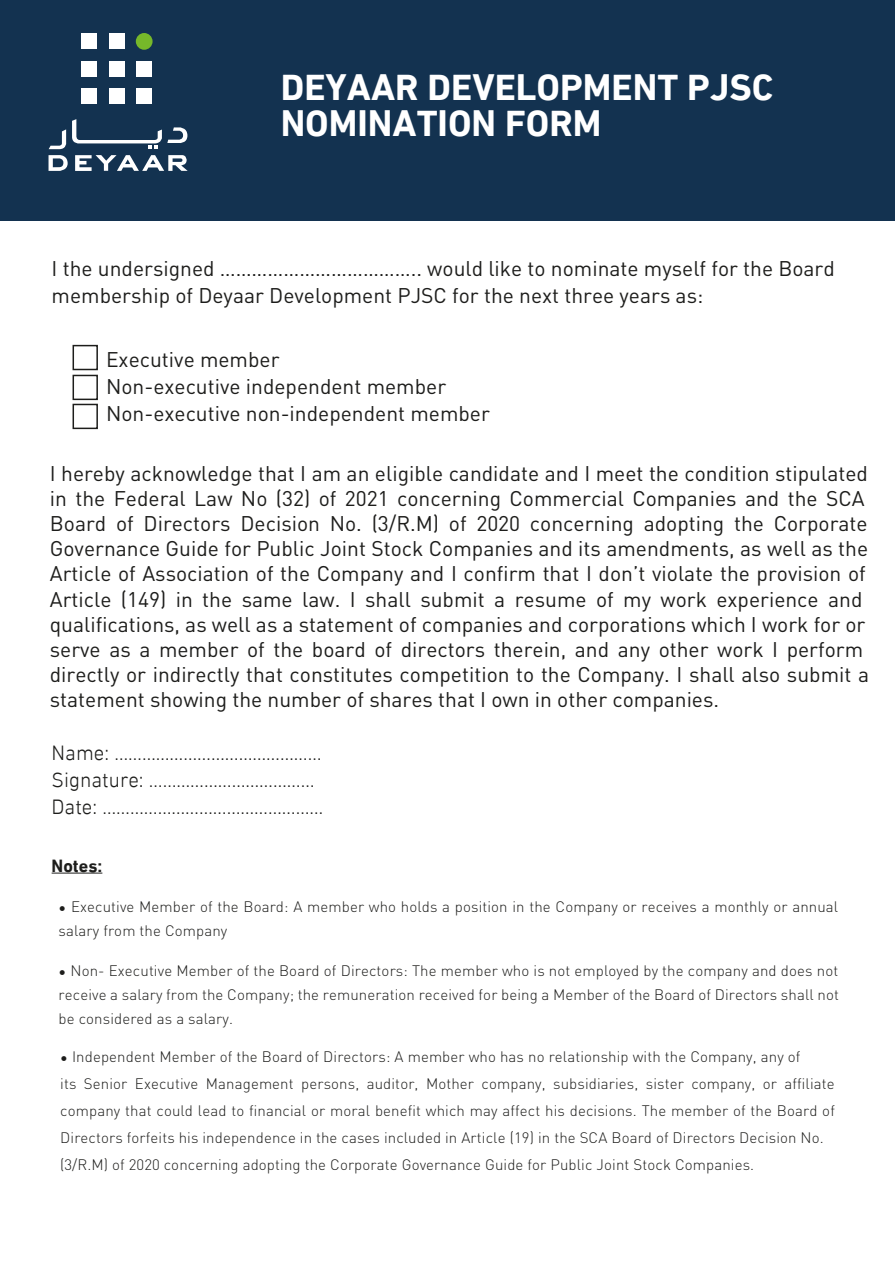
<style>
.page{position:relative;width:895px;height:1265px;background:#fff}
.page>*{position:absolute;margin:0;border:0;box-sizing:border-box;transform-origin:0 0}
.t1{font:700 37.5px/36.3px "DIN Next LT Arabic";color:#fff}
.t2{font:21px/25.2px "DINOT";color:#1d1d1b}
.t3{font:300 21px/27px "DIN Next LT Arabic";color:#1d1d1b}
.t4{font:700 18px "DIN Next LT Arabic";color:#1d1d1b}
.t5{font:300 15px/27px "DINOT";letter-spacing:.01em;color:#1d1d1b}
</style>
<div class="page">
<div style="left:0;top:0;width:894px;height:221px;background:#133250"></div>
<div style="left:81px;top:33px;width:16px;height:16px;background:#fff"></div>
<div style="left:109px;top:33px;width:16px;height:16px;background:#fff"></div>
<div style="left:81px;top:61px;width:16px;height:15px;background:#fff"></div>
<div style="left:109px;top:61px;width:16px;height:15px;background:#fff"></div>
<div style="left:81px;top:88px;width:16px;height:16px;background:#fff"></div>
<div style="left:109px;top:88px;width:16px;height:16px;background:#fff"></div>
<div style="left:136px;top:61px;width:16px;height:15px;background:#fff"></div>
<div style="left:136px;top:88px;width:16px;height:16px;background:#fff"></div>
<div style="left:136px;top:33px;width:16px;height:17px;background:#76b82a;border-radius:50%"></div>
<svg style="left:72px;top:119px;width:115px;height:30px"></svg>
<svg style="left:49px;top:129px;width:17px;height:20px"></svg>
<svg style="left:48px;top:155px;width:20px;height:16px"></svg>
<svg style="left:75px;top:155px;width:113px;height:16px"></svg>
<hr style="left:52px;top:872px;width:50px;height:1px;background:#1d1d1b">
<div style="left:72px;top:345px;width:26px;height:25px;border:2px solid #1d1d1b"></div>
<div style="left:72px;top:375px;width:26px;height:25px;border:2px solid #1d1d1b"></div>
<div style="left:72px;top:404px;width:26px;height:25px;border:2px solid #1d1d1b"></div>
<h1 class="t1" style="left:281px;top:69px;width:494px">DEYAAR DEVELOPMENT PJSC<br>NOMINATION FORM</h1>
<p class="t2" style="left:52px;top:253px;width:784px;line-height:27px">I the undersigned ……………………………….. would like to nominate myself for the Board membership of Deyaar Development PJSC for the next three years as:</p>
<p class="t2" style="left:106px;top:344px;width:385px;line-height:27px">Executive member<br>Non-executive independent member<br>Non-executive non-independent member</p>
<p class="t2" style="left:50px;top:458px;width:820px">I hereby acknowledge that I am an eligible candidate and I meet the condition stipulated in the Federal Law No (32) of 2021 concerning Commercial Companies and the SCA Board of Directors Decision No. (3/R.M) of 2020 concerning adopting the Corporate Governance Guide for Public Joint Stock Companies and its amendments, as well as the Article of Association of the Company and I confirm that I don’t violate the provision of Article (149) in the same law. I shall submit a resume of my work experience and qualifications, as well as a statement of companies and corporations which I work for or serve as a member of the board of directors therein, and any other work I perform directly or indirectly that constitutes competition to the Company. I shall also submit a statement showing the number of shares that I own in other companies.</p>
<p class="t3" style="left:52px;top:739px;width:273px">Name: ………………………………………<br>Signature: ………………………………<br>Date: …………………………………………</p>
<p class="t4" style="left:52px;top:855px;width:52px">Notes:</p>
<p class="t5" style="left:58px;top:892px;width:781px;line-height:24px">∙ Executive Member of the Board: A member who holds a position in the Company or receives a monthly or annual salary from the Company</p>
<p class="t5" style="left:58px;top:957px;width:781px;line-height:24px;text-align:justify">∙ Non- Executive Member of the Board of Directors: The member who is not employed by the company and does not receive a salary from the Company; the remuneration received for being a Member of the Board of Directors shall not be considered as a salary.</p>
<p class="t5" style="left:60px;top:1042px;width:776px">∙ Independent Member of the Board of Directors: A member who has no relationship with the Company, any of<br>its Senior Executive Management persons, auditor, Mother company, subsidiaries, sister company, or affiliate company that could lead to financial or moral benefit which may affect his decisions. The member of the Board of Directors forfeits his independence in the cases included in Article (19) in the SCA Board of Directors Decision No. (3/R.M) of 2020 concerning adopting the Corporate Governance Guide for Public Joint Stock Companies.</p>
</div>
